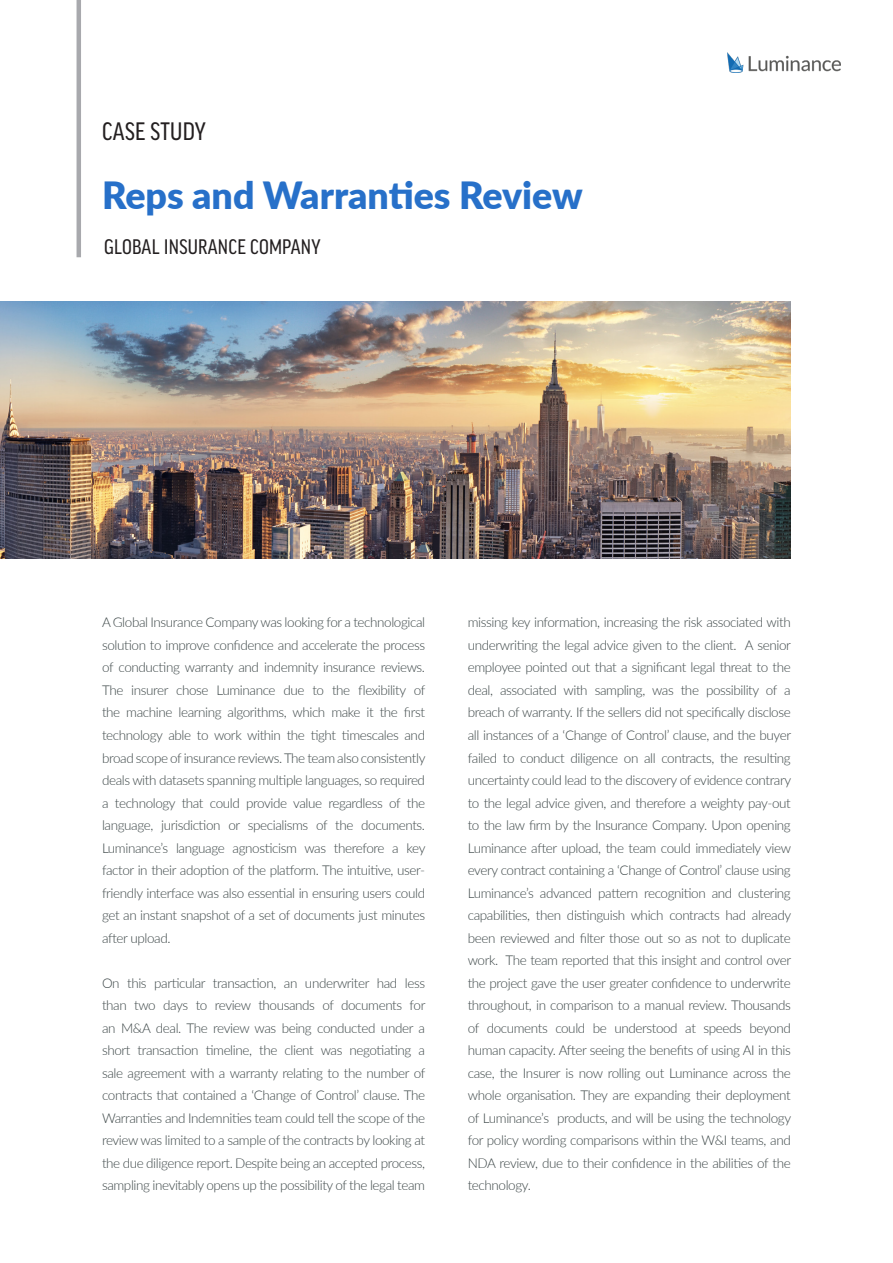
<style>
.page{position:relative;width:893px;height:1263px;background:#fff}
.page>*{position:absolute;margin:0;border:0;box-sizing:border-box;transform-origin:0 0}
.t1{font:900 37.5px "Lato";color:#2770c9}
.t2{font:condensed 27px "Good Headline Pro";letter-spacing:.01em;color:#231f20}
.t3{font:condensed 22.5px "Good Headline Pro";letter-spacing:.01em;color:#231f20}
.t4{font:300 13.5px/22.5px "Lato";letter-spacing:-.03em;color:#3a4445;text-align:justify}
</style>
<div class="page">
<img style="left:727px;top:52px;width:113px;height:21px">
<img style="left:0;top:301px;width:791px;height:257px">
<hr style="left:77px;top:0;width:4px;height:257px;background:#a8a9ad">
<p class="t2" style="left:102px;top:117px;width:105px">CASE STUDY</p>
<p class="t1" style="left:102px;top:167px;width:482px">Reps and Warranties Review</p>
<p class="t3" style="left:104px;top:235px;width:218px">GLOBAL INSURANCE COMPANY</p>
<p class="t4" style="left:102px;top:611px;width:325px">A Global Insurance Company was looking for a technological solution to improve confidence and accelerate the process of conducting warranty and indemnity insurance reviews.<br>The insurer chose Luminance due to the flexibility of the machine learning algorithms, which make it the first technology able to work within the tight timescales and broad scope of insurance reviews. The team also consistently deals with datasets spanning multiple languages, so required a technology that could provide value regardless of the language, jurisdiction or specialisms of the documents.<br>Luminance’s language agnosticism was therefore a key factor in their adoption of the platform. The intuitive, user&shy;friendly interface was also essential in ensuring users could get an instant snapshot of a set of documents just minutes after upload.</p>
<p class="t4" style="left:102px;top:971px;width:325px">On this particular transaction, an underwriter had less than two days to review thousands of documents for an M&amp;A deal. The review was being conducted under a short transaction timeline, the client was negotiating a sale agreement with a warranty relating to the number of contracts that contained a ‘Change of Control’ clause. The Warranties and Indemnities team could tell the scope of the review was limited to a sample of the contracts by looking at the due diligence report. Despite being an accepted process, sampling inevitably opens up the possibility of the legal team</p>
<p class="t4" style="left:468px;top:611px;width:325px">missing key information, increasing the risk associated with underwriting the legal advice given to the client. A senior employee pointed out that a significant legal threat to the deal, associated with sampling, was the possibility of a breach of warranty. If the sellers did not specifically disclose all instances of a ‘Change of Control’ clause, and the buyer failed to conduct diligence on all contracts, the resulting uncertainty could lead to the discovery of evidence contrary to the legal advice given, and therefore a weighty pay-out to the law firm by the Insurance Company. Upon opening Luminance after upload, the team could immediately view every contract containing a ‘Change of Control’ clause using Luminance’s advanced pattern recognition and clustering capabilities, then distinguish which contracts had already been reviewed and filter those out so as not to duplicate work. The team reported that this insight and control over the project gave the user greater confidence to underwrite throughout, in comparison to a manual review. Thousands of documents could be understood at speeds beyond human capacity. After seeing the benefits of using AI in this case, the Insurer is now rolling out Luminance across the whole organisation. They are expanding their deployment of Luminance’s products, and will be using the technology for policy wording comparisons within the W&amp;I teams, and NDA review, due to their confidence in the abilities of the technology.</p>
</div>
